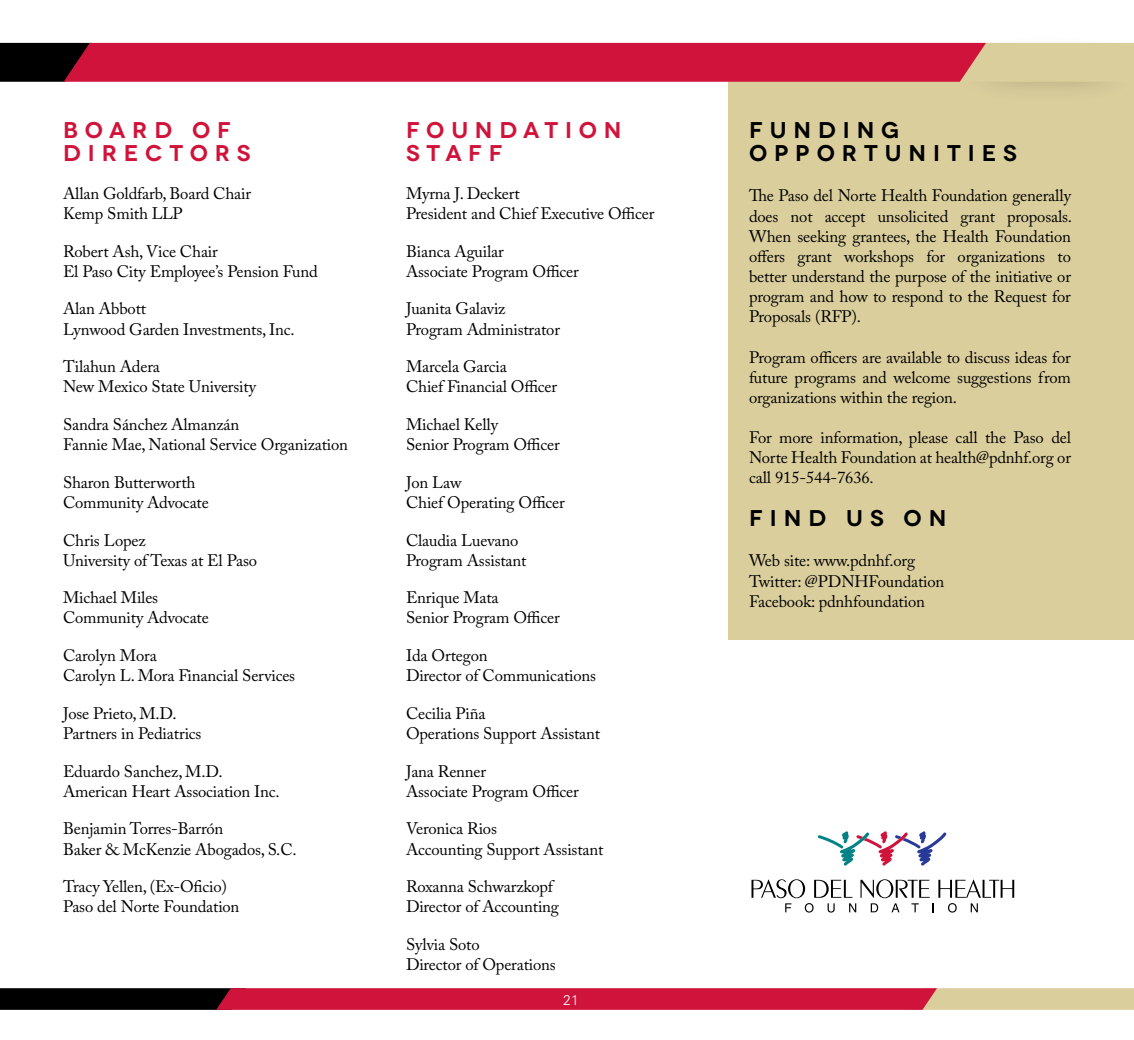
<style>
.page{position:relative;width:1134px;height:1040px;background:#fff}
.page>*{position:absolute;margin:0;border:0;box-sizing:border-box;transform-origin:0 0}
.t1{font:600 22.75px/22.8px "Novecentowide";letter-spacing:.295em;color:#d0133a}
.t2{font:600 22.75px/22.8px "Novecentowide";letter-spacing:.31em;color:#000}
.t3{font:16.62px/20.1px "Adobe Caslon Pro";letter-spacing:-.01em;color:#000}
.t4{font:300 14px "Univers";color:#fff}
</style>
<div class="page">
<div style="left:728px;top:67px;width:406px;height:572px;background:#dbce9d"></div>
<div style="left:952px;top:33px;width:182px;height:72px;background:#000;opacity:.5"></div>
<svg style="left:0;top:43px;width:1134px;height:39px;background:#c32d45"></svg>
<svg style="left:0;top:988px;width:1134px;height:21px;background:#a93242"></svg>
<svg style="left:752px;top:879px;width:262px;height:33px"></svg>
<svg style="left:818px;top:831px;width:129px;height:34px"></svg>
<h1 class="t1" style="left:63px;top:119px;width:189px">BOARD OF<br>DIRECTORS</h1>
<p class="t3" style="left:63px;top:183px;width:190px">Allan Goldfarb, Board Chair<br>Kemp Smith LLP</p>
<p class="t3" style="left:63px;top:241px;width:256px">Robert Ash, Vice Chair<br>El Paso City Employee’s Pension Fund</p>
<p class="t3" style="left:63px;top:298px;width:233px">Alan Abbott<br>Lynwood Garden Investments, Inc.</p>
<p class="t3" style="left:63px;top:356px;width:195px">Tilahun Adera<br>New Mexico State University</p>
<p class="t3" style="left:63px;top:414px;width:287px">Sandra Sánchez Almanzán<br>Fannie Mae, National Service Organization</p>
<p class="t3" style="left:63px;top:472px;width:147px">Sharon Butterworth<br>Community Advocate</p>
<p class="t3" style="left:63px;top:529px;width:196px">Chris Lopez<br>University of Texas at El Paso</p>
<p class="t3" style="left:63px;top:587px;width:147px">Michael Miles<br>Community Advocate</p>
<p class="t3" style="left:63px;top:645px;width:234px">Carolyn Mora<br>Carolyn L. Mora Financial Services</p>
<p class="t3" style="left:63px;top:703px;width:140px">Jose Prieto, M.D.<br>Partners in Pediatrics</p>
<p class="t3" style="left:63px;top:760px;width:218px">Eduardo Sanchez, M.D.<br>American Heart Association Inc.</p>
<p class="t3" style="left:63px;top:818px;width:235px">Benjamin Torres-Barrón<br>Baker &amp; McKenzie Abogados, S.C.</p>
<p class="t3" style="left:63px;top:876px;width:178px">Tracy Yellen, (Ex-Oficio)<br>Paso del Norte Foundation</p>
<h1 class="t1" style="left:406px;top:119px;width:217px">FOUNDATION<br>STAFF</h1>
<p class="t3" style="left:406px;top:183px;width:250px">Myrna J. Deckert<br>President and Chief Executive Officer</p>
<p class="t3" style="left:406px;top:241px;width:174px">Bianca Aguilar<br>Associate Program Officer</p>
<p class="t3" style="left:406px;top:298px;width:156px">Juanita Galaviz<br>Program Administrator</p>
<p class="t3" style="left:406px;top:356px;width:153px">Marcela Garcia<br>Chief Financial Officer</p>
<p class="t3" style="left:406px;top:414px;width:155px">Michael Kelly<br>Senior Program Officer</p>
<p class="t3" style="left:406px;top:472px;width:160px">Jon Law<br>Chief Operating Officer</p>
<p class="t3" style="left:406px;top:529px;width:122px">Claudia Luevano<br>Program Assistant</p>
<p class="t3" style="left:406px;top:587px;width:155px">Enrique Mata<br>Senior Program Officer</p>
<p class="t3" style="left:406px;top:645px;width:192px">Ida Ortegon<br>Director of Communications</p>
<p class="t3" style="left:406px;top:703px;width:196px">Cecilia Piña<br>Operations Support Assistant</p>
<p class="t3" style="left:406px;top:760px;width:174px">Jana Renner<br>Associate Program Officer</p>
<p class="t3" style="left:406px;top:818px;width:199px">Veronica Rios<br>Accounting Support Assistant</p>
<p class="t3" style="left:406px;top:876px;width:155px">Roxanna Schwarzkopf<br>Director of Accounting</p>
<p class="t3" style="left:406px;top:934px;width:151px">Sylvia Soto<br>Director of Operations</p>
<p class="t4" style="left:563px;top:991px;width:17px">21</p>
<h1 class="t2" style="left:749px;top:119px;width:269px">FUNDING<br>OPPORTUNITIES</h1>
<p class="t3" style="left:749px;top:186px;width:325px;text-align:justify">The Paso del Norte Health Foundation generally does not accept unsolicited grant proposals.<br>When seeking grantees, the Health Foundation offers grant workshops for organizations to better understand the purpose of the initiative or program and how to respond to the Request for Proposals (RFP).</p>
<p class="t3" style="left:749px;top:347px;width:324px;text-align:justify">Program officers are available to discuss ideas for future programs and welcome suggestions from organizations within the region.</p>
<p class="t3" style="left:749px;top:427px;width:324px;text-align:justify">For more information, please call the Paso del Norte Health Foundation at health@pdnhf.org or call 915-544-7636.</p>
<h1 class="t2" style="left:749px;top:507px;width:199px">FIND US ON</h1>
<p class="t3" style="left:749px;top:550px;width:197px">Web site: www.pdnhf.org<br>Twitter: @PDNHFoundation<br>Facebook: pdnhfoundation</p>
</div>
